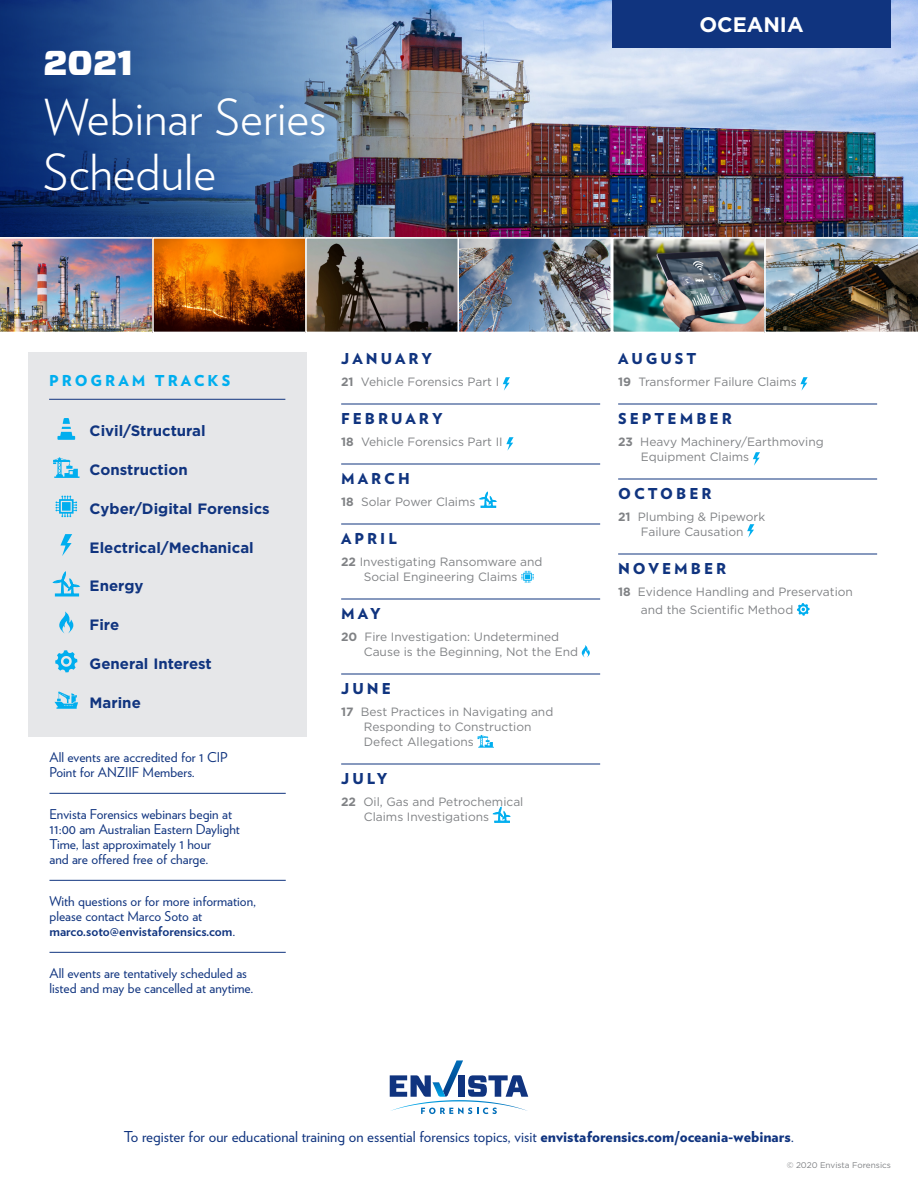
<style>
.page{position:relative;width:918px;height:1188px;background:#fff}
.page>*{position:absolute;margin:0;border:0;box-sizing:border-box;transform-origin:0 0}
.t1{font:300 49.5px/55.5px "Verlag";color:#fff}
.t2{font:900 34.5px "Forza";color:#fff}
.t3{font:700 21px "Gotham HTF";color:#fff}
.t4{font:15px "Verlag";color:#10347f}
.t5{font:700 15px "Gotham HTF";color:#10347f}
.t6{font:900 15px "Verlag";letter-spacing:.2em;color:#10347f}
.t7{font:900 15px "Verlag";letter-spacing:.2em;color:#00aeef}
.t8{font:13.5px/15px "Verlag";color:#10347f}
.t9{font:12px/15px "Gotham HTF";color:#808285}
.t10{font:8.25px "Gotham HTF";color:#808285}
.s1{font-weight:700}
.s2{font-weight:900}
</style>
<div class="page">
<img style="left:0;top:1px;width:918px;height:236px">
<div style="left:612px;top:0;width:279px;height:47px;background:#10347f"></div>
<img style="left:155px;top:240px;width:302px;height:90px">
<img style="left:0;top:237px;width:152px;height:95px">
<div style="left:152px;top:237px;width:155px;height:96px;border:2px solid #fff"></div>
<div style="left:305px;top:237px;width:155px;height:96px;border:2px solid #fff"></div>
<img style="left:615px;top:240px;width:149px;height:90px">
<div style="left:612px;top:237px;width:155px;height:96px;border:2px solid #fff"></div>
<img style="left:764px;top:237px;width:154px;height:96px">
<svg style="left:390px;top:1060px;width:138px;height:54px"></svg>
<hr style="left:341px;top:404px;width:259px;height:1px;background:#10347f">
<hr style="left:341px;top:464px;width:259px;height:1px;background:#10347f">
<hr style="left:341px;top:524px;width:259px;height:1px;background:#10347f">
<hr style="left:341px;top:599px;width:259px;height:1px;background:#10347f">
<hr style="left:341px;top:674px;width:259px;height:1px;background:#10347f">
<hr style="left:341px;top:764px;width:259px;height:1px;background:#10347f">
<svg style="left:503px;top:377px;width:7px;height:14px"></svg>
<svg style="left:506px;top:437px;width:8px;height:14px"></svg>
<svg style="left:479px;top:491px;width:18px;height:17px"></svg>
<svg style="left:521px;top:571px;width:13px;height:12px"></svg>
<svg style="left:582px;top:645px;width:8px;height:13px"></svg>
<svg style="left:478px;top:735px;width:16px;height:13px"></svg>
<svg style="left:492px;top:806px;width:19px;height:17px"></svg>
<hr style="left:618px;top:404px;width:259px;height:1px;background:#10347f">
<hr style="left:618px;top:479px;width:259px;height:1px;background:#10347f">
<hr style="left:618px;top:554px;width:259px;height:1px;background:#10347f">
<svg style="left:800px;top:377px;width:8px;height:14px"></svg>
<svg style="left:753px;top:452px;width:7px;height:14px"></svg>
<svg style="left:747px;top:524px;width:7px;height:14px"></svg>
<svg style="left:797px;top:603px;width:13px;height:13px"></svg>
<div style="left:28px;top:352px;width:279px;height:385px;background:#e6e7e9"></div>
<hr style="left:49px;top:399px;width:236px;height:1px;background:#10347f">
<svg style="left:56px;top:496px;width:21px;height:21px"></svg>
<svg style="left:54px;top:691px;width:24px;height:18px"></svg>
<svg style="left:55px;top:650px;width:22px;height:22px"></svg>
<svg style="left:52px;top:534px;width:28px;height:63px"></svg>
<svg style="left:59px;top:612px;width:14px;height:22px"></svg>
<svg style="left:53px;top:457px;width:27px;height:21px"></svg>
<svg style="left:57px;top:418px;width:18px;height:22px"></svg>
<img style="left:460px;top:240px;width:149px;height:90px">
<div style="left:457px;top:237px;width:155px;height:96px;border:2px solid #fff"></div>
<hr style="left:50px;top:793px;width:236px;height:1px;background:#10347f">
<hr style="left:50px;top:880px;width:236px;height:1px;background:#10347f">
<hr style="left:50px;top:952px;width:236px;height:1px;background:#10347f">
<p class="t2" style="left:43px;top:40px;width:92px">2021</p>
<p class="t1" style="left:43px;top:87px;width:285px">Webinar Series<br>Schedule</p>
<p class="t3" style="left:699px;top:13px;width:106px">OCEANIA</p>
<p class="t7" style="left:49px;top:368px;width:183px">PROGRAM TRACKS</p>
<p class="t5" style="left:90px;top:422px;width:117px">Civil/Structural</p>
<p class="t5" style="left:90px;top:461px;width:100px">Construction</p>
<p class="t5" style="left:90px;top:500px;width:182px">Cyber/Digital Forensics</p>
<p class="t5" style="left:90px;top:539px;width:166px">Electrical/Mechanical</p>
<p class="t5" style="left:90px;top:578px;width:55px">Energy</p>
<p class="t5" style="left:90px;top:616px;width:31px">Fire</p>
<p class="t5" style="left:90px;top:655px;width:124px">General Interest</p>
<p class="t5" style="left:90px;top:694px;width:53px">Marine</p>
<p class="t8" style="left:50px;top:749px;width:180px">All events are accredited for 1 CIP<br>Point for ANZIIF Members.</p>
<p class="t8" style="left:50px;top:806px;width:192px">Envista Forensics webinars begin at 11:00 am Australian Eastern Daylight Time, last approximately 1 hour<br>and are offered free of charge.</p>
<p class="t8" style="left:50px;top:893px;width:208px">With questions or for more information, please contact Marco Soto at <span class="s1">marco.soto@envistaforensics.com</span>.</p>
<p class="t8" style="left:50px;top:965px;width:205px">All events are tentatively scheduled as listed and may be cancelled at anytime.</p>
<p class="t6" style="left:341px;top:347px;width:92px">JANUARY</p>
<p class="t9" style="left:341px;top:374px;width:160px"><span class="s1">21</span> Vehicle Forensics Part I</p>
<p class="t6" style="left:341px;top:407px;width:103px">FEBRUARY</p>
<p class="t9" style="left:341px;top:434px;width:163px"><span class="s1">18</span> Vehicle Forensics Part II</p>
<p class="t6" style="left:341px;top:467px;width:70px">MARCH</p>
<p class="t9" style="left:341px;top:494px;width:136px"><span class="s1">18</span> Solar Power Claims</p>
<p class="t6" style="left:341px;top:527px;width:57px">APRIL</p>
<p class="t9" style="left:341px;top:554px;width:203px;text-align:center"><span class="s1">22</span> Investigating Ransomware and<br>Social Engineering Claims</p>
<p class="t6" style="left:341px;top:602px;width:41px">MAY</p>
<p class="t9" style="left:364px;top:629px;width:216px;text-indent:-23px"><span class="s1">20</span> Fire Investigation: Undetermined<br>Cause is the Beginning, Not the End</p>
<p class="t6" style="left:341px;top:677px;width:51px">JUNE</p>
<p class="t9" style="left:364px;top:704px;width:191px;text-indent:-23px"><span class="s1">17</span> Best Practices in Navigating and<br>Responding to Construction<br>Defect Allegations</p>
<p class="t6" style="left:341px;top:767px;width:48px">JULY</p>
<p class="t9" style="left:364px;top:794px;width:161px;text-indent:-23px"><span class="s1">22</span> Oil, Gas and Petrochemical<br>Claims Investigations</p>
<p class="t6" style="left:618px;top:347px;width:80px">AUGUST</p>
<p class="t9" style="left:618px;top:374px;width:180px"><span class="s1">19</span> Transformer Failure Claims</p>
<p class="t6" style="left:618px;top:407px;width:115px">SEPTEMBER</p>
<p class="t9" style="left:641px;top:434px;width:184px;text-indent:-23px"><span class="s1">23</span> Heavy Machinery/Earthmoving<br>Equipment Claims</p>
<p class="t6" style="left:618px;top:482px;width:95px">OCTOBER</p>
<p class="t9" style="left:618px;top:509px;width:149px;text-align:center"><span class="s1">21</span> Plumbing &amp; Pipework<br>Failure Causation</p>
<p class="t6" style="left:618px;top:557px;width:110px">NOVEMBER</p>
<p class="t9" style="left:641px;top:583px;width:214px;line-height:18px;text-indent:-23px"><span class="s1">18</span> Evidence Handling and Preservation and the Scientific Method</p>
<p class="t4" style="left:124px;top:1125px;width:672px">To register for our educational training on essential forensics topics, visit <span class="s2">envistaforensics.com/oceania-webinars</span>.</p>
<p class="t10" style="left:787px;top:1161px;width:106px">© 2020 Envista Forensics</p>
</div>
